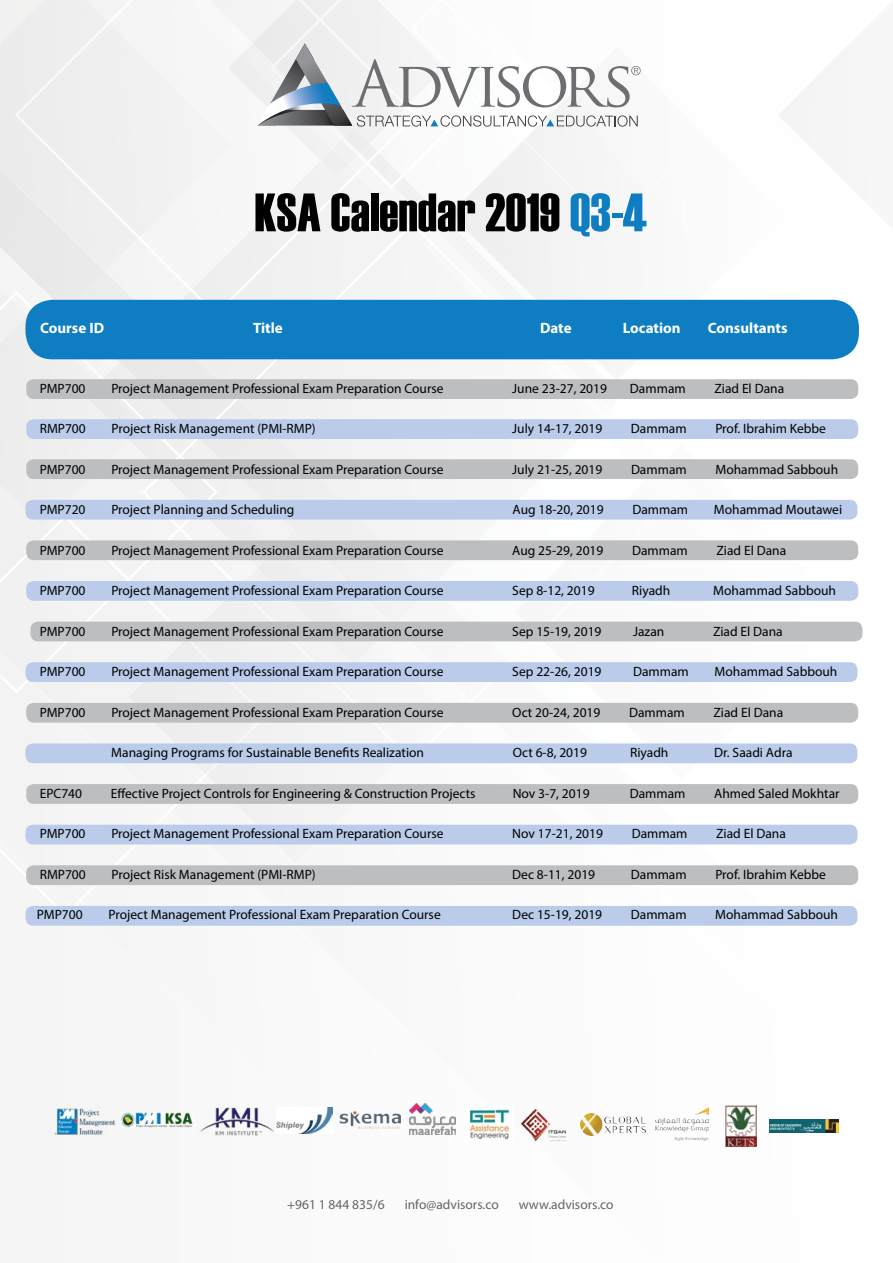
<style>
.page{position:relative;width:893px;height:1263px;background:#fff}
.page>*{position:absolute;margin:0;border:0;box-sizing:border-box;transform-origin:0 0}
.t1{font:54px "Haettenschweiler";color:#000}
.t2{font:700 15px "Myriad Pro";color:#fff}
.t3{font:13.5px "Myriad Pro";color:#000}
.t4{font:13.5px "Myriad Pro";color:#636466}
.s1{color:#0e7dc2}
</style>
<div class="page">
<div style="left:217px;top:230px;width:298px;height:473px;background:#f4f4f4"></div>
<div style="left:105px;top:0;width:312px;height:300px;background:#f3f3f3"></div>
<div style="left:0;top:520px;width:266px;height:397px;background:#f5f5f5"></div>
<div style="left:0;top:291px;width:217px;height:402px;background:#f2f2f2"></div>
<svg style="left:411px;top:189px;width:39px;height:41px"></svg>
<svg style="left:270px;top:143px;width:147px;height:46px"></svg>
<div style="left:0;top:315px;width:130px;height:213px;background:#eee"></div>
<img style="left:148px;top:369px;width:9px;height:50px">
<img style="left:85px;top:439px;width:60px;height:2px">
<div style="left:32px;top:350px;width:116px;height:69px;background:#efefef"></div>
<img style="left:450px;top:127px;width:277px;height:252px">
<img style="left:523px;top:134px;width:183px;height:96px">
<img style="left:448px;top:641px;width:14px;height:62px">
<div style="left:128px;top:568px;width:320px;height:295px;background:#f5f5f5"></div>
<img style="left:276px;top:530px;width:116px;height:51px">
<img style="left:295px;top:530px;width:25px;height:10px">
<div style="left:257px;top:560px;width:119px;height:21px;background:#f1f1f1"></div>
<div style="left:238px;top:601px;width:168px;height:142px;background:#f3f3f3"></div>
<div style="left:186px;top:641px;width:80px;height:134px;background:#efefef"></div>
<img style="left:359px;top:0;width:60px;height:143px">
<img style="left:359px;top:128px;width:11px;height:25px">
<img style="left:359px;top:20px;width:48px;height:23px">
<img style="left:232px;top:54px;width:89px;height:107px">
<img style="left:253px;top:0;width:17px;height:65px">
<img style="left:348px;top:155px;width:10px;height:10px">
<img style="left:321px;top:155px;width:27px;height:22px">
<img style="left:270px;top:0;width:89px;height:155px">
<div style="left:0;top:272px;width:105px;height:39px;background:#ededed"></div>
<img style="left:0;top:0;width:232px;height:272px">
<div style="left:15px;top:22px;width:125px;height:216px;background:#eee"></div>
<div style="left:26px;top:379px;width:832px;height:20px;background:#bcbec0;border-radius:8px"></div>
<div style="left:26px;top:419px;width:832px;height:20px;background:#bacce9;border-radius:8px"></div>
<div style="left:26px;top:500px;width:831px;height:20px;background:#bacce9;border-radius:8px"></div>
<div style="left:26px;top:581px;width:832px;height:20px;background:#bacce9;border-radius:8px"></div>
<div style="left:26px;top:662px;width:831px;height:20px;background:#bacce9;border-radius:8px"></div>
<div style="left:26px;top:743px;width:831px;height:20px;background:#bacce9;border-radius:8px"></div>
<div style="left:26px;top:825px;width:831px;height:19px;background:#bacce9;border-radius:8px"></div>
<div style="left:26px;top:906px;width:831px;height:20px;background:#bacce9;border-radius:8px"></div>
<div style="left:26px;top:459px;width:832px;height:20px;background:#bcbec0;border-radius:8px"></div>
<div style="left:26px;top:540px;width:832px;height:20px;background:#bcbec0;border-radius:8px"></div>
<div style="left:31px;top:622px;width:831px;height:19px;background:#bcbec0;border-radius:8px"></div>
<div style="left:26px;top:703px;width:832px;height:20px;background:#bcbec0;border-radius:8px"></div>
<div style="left:26px;top:784px;width:832px;height:20px;background:#bcbec0;border-radius:8px"></div>
<div style="left:26px;top:865px;width:832px;height:20px;background:#bcbec0;border-radius:8px"></div>
<div style="left:26px;top:300px;width:833px;height:59px;background:#0e7dc2;border-radius:27px"></div>
<svg style="left:257px;top:43px;width:384px;height:84px"></svg>
<img style="left:276px;top:1107px;width:56px;height:26px">
<img style="left:769px;top:1119px;width:70px;height:14px">
<img style="left:520px;top:1108px;width:47px;height:34px">
<img style="left:54px;top:1108px;width:62px;height:27px">
<img style="left:655px;top:1108px;width:53px;height:32px">
<img style="left:726px;top:1105px;width:31px;height:41px">
<img style="left:469px;top:1109px;width:41px;height:31px">
<img style="left:199px;top:1106px;width:76px;height:31px">
<img style="left:122px;top:1112px;width:71px;height:15px">
<img style="left:580px;top:1113px;width:65px;height:22px">
<img style="left:339px;top:1111px;width:62px;height:18px">
<img style="left:410px;top:1103px;width:46px;height:32px">
<h1 class="t1" style="left:254px;top:176px;width:394px">KSA Calendar 2019 <span class="s1">Q3-4</span></h1>
<p class="t2" style="left:40px;top:319px;width:65px">Course ID</p>
<p class="t2" style="left:253px;top:319px;width:31px">Title</p>
<p class="t2" style="left:540px;top:319px;width:33px">Date</p>
<p class="t2" style="left:623px;top:319px;width:59px">Location</p>
<p class="t2" style="left:708px;top:319px;width:81px">Consultants</p>
<p class="t3" style="left:40px;top:380px;width:47px">PMP700</p>
<p class="t3" style="left:111px;top:380px;width:334px">Project Management Professional Exam Preparation Course</p>
<p class="t3" style="left:512px;top:380px;width:96px">June 23-27, 2019</p>
<p class="t3" style="left:630px;top:380px;width:57px">Dammam</p>
<p class="t3" style="left:714px;top:380px;width:71px">Ziad El Dana</p>
<p class="t3" style="left:40px;top:420px;width:48px">RMP700</p>
<p class="t3" style="left:112px;top:420px;width:206px">Project Risk Management (PMI-RMP)</p>
<p class="t3" style="left:512px;top:420px;width:92px">July 14-17, 2019</p>
<p class="t3" style="left:631px;top:420px;width:57px">Dammam</p>
<p class="t3" style="left:715px;top:420px;width:112px">Prof. Ibrahim Kebbe</p>
<p class="t3" style="left:40px;top:461px;width:47px">PMP700</p>
<p class="t3" style="left:111px;top:461px;width:334px">Project Management Professional Exam Preparation Course</p>
<p class="t3" style="left:512px;top:461px;width:92px">July 21-25, 2019</p>
<p class="t3" style="left:631px;top:461px;width:57px">Dammam</p>
<p class="t3" style="left:715px;top:461px;width:124px">Mohammad Sabbouh</p>
<p class="t3" style="left:40px;top:501px;width:47px">PMP720</p>
<p class="t3" style="left:111px;top:501px;width:185px">Project Planning and Scheduling</p>
<p class="t3" style="left:513px;top:501px;width:93px">Aug 18-20, 2019</p>
<p class="t3" style="left:632px;top:501px;width:57px">Dammam</p>
<p class="t3" style="left:714px;top:501px;width:130px">Mohammad Moutawei</p>
<p class="t3" style="left:40px;top:542px;width:47px">PMP700</p>
<p class="t3" style="left:111px;top:542px;width:334px">Project Management Professional Exam Preparation Course</p>
<p class="t3" style="left:512px;top:542px;width:93px">Aug 25-29, 2019</p>
<p class="t3" style="left:632px;top:542px;width:57px">Dammam</p>
<p class="t3" style="left:716px;top:542px;width:71px">Ziad El Dana</p>
<p class="t3" style="left:40px;top:582px;width:47px">PMP700</p>
<p class="t3" style="left:111px;top:582px;width:334px">Project Management Professional Exam Preparation Course</p>
<p class="t3" style="left:512px;top:582px;width:84px">Sep 8-12, 2019</p>
<p class="t3" style="left:632px;top:582px;width:40px">Riyadh</p>
<p class="t3" style="left:713px;top:582px;width:124px">Mohammad Sabbouh</p>
<p class="t3" style="left:40px;top:623px;width:47px">PMP700</p>
<p class="t3" style="left:111px;top:623px;width:334px">Project Management Professional Exam Preparation Course</p>
<p class="t3" style="left:512px;top:623px;width:91px">Sep 15-19, 2019</p>
<p class="t3" style="left:633px;top:623px;width:33px">Jazan</p>
<p class="t3" style="left:713px;top:623px;width:71px">Ziad El Dana</p>
<p class="t3" style="left:40px;top:663px;width:47px">PMP700</p>
<p class="t3" style="left:111px;top:663px;width:334px">Project Management Professional Exam Preparation Course</p>
<p class="t3" style="left:512px;top:663px;width:91px">Sep 22-26, 2019</p>
<p class="t3" style="left:633px;top:663px;width:57px">Dammam</p>
<p class="t3" style="left:715px;top:663px;width:124px">Mohammad Sabbouh</p>
<p class="t3" style="left:40px;top:704px;width:47px">PMP700</p>
<p class="t3" style="left:111px;top:704px;width:334px">Project Management Professional Exam Preparation Course</p>
<p class="t3" style="left:512px;top:704px;width:90px">Oct 20-24, 2019</p>
<p class="t3" style="left:629px;top:704px;width:57px">Dammam</p>
<p class="t3" style="left:713px;top:704px;width:71px">Ziad El Dana</p>
<p class="t3" style="left:111px;top:744px;width:314px">Managing Programs for Sustainable Benefits Realization</p>
<p class="t3" style="left:513px;top:744px;width:76px">Oct 6-8, 2019</p>
<p class="t3" style="left:630px;top:744px;width:40px">Riyadh</p>
<p class="t3" style="left:714px;top:744px;width:80px">Dr. Saadi Adra</p>
<p class="t3" style="left:40px;top:785px;width:44px">EPC740</p>
<p class="t3" style="left:111px;top:785px;width:366px">Effective Project Controls for Engineering &amp; Construction Projects</p>
<p class="t3" style="left:513px;top:785px;width:78px">Nov 3-7, 2019</p>
<p class="t3" style="left:630px;top:785px;width:57px">Dammam</p>
<p class="t3" style="left:714px;top:785px;width:127px">Ahmed Saled Mokhtar</p>
<p class="t3" style="left:40px;top:825px;width:47px">PMP700</p>
<p class="t3" style="left:111px;top:825px;width:334px">Project Management Professional Exam Preparation Course</p>
<p class="t3" style="left:512px;top:825px;width:92px">Nov 17-21, 2019</p>
<p class="t3" style="left:632px;top:825px;width:57px">Dammam</p>
<p class="t3" style="left:716px;top:825px;width:71px">Ziad El Dana</p>
<p class="t3" style="left:40px;top:866px;width:48px">RMP700</p>
<p class="t3" style="left:112px;top:866px;width:206px">Project Risk Management (PMI-RMP)</p>
<p class="t3" style="left:512px;top:866px;width:84px">Dec 8-11, 2019</p>
<p class="t3" style="left:631px;top:866px;width:57px">Dammam</p>
<p class="t3" style="left:715px;top:866px;width:112px">Prof. Ibrahim Kebbe</p>
<p class="t3" style="left:37px;top:906px;width:47px">PMP700</p>
<p class="t3" style="left:108px;top:906px;width:334px">Project Management Professional Exam Preparation Course</p>
<p class="t3" style="left:512px;top:906px;width:91px">Dec 15-19, 2019</p>
<p class="t3" style="left:631px;top:906px;width:57px">Dammam</p>
<p class="t3" style="left:715px;top:906px;width:124px">Mohammad Sabbouh</p>
<p class="t4" style="left:287px;top:1196px;width:99px">+961 1 844 835/6</p>
<p class="t4" style="left:405px;top:1196px;width:96px">info@advisors.co</p>
<p class="t4" style="left:519px;top:1196px;width:96px">www.advisors.co</p>
</div>
